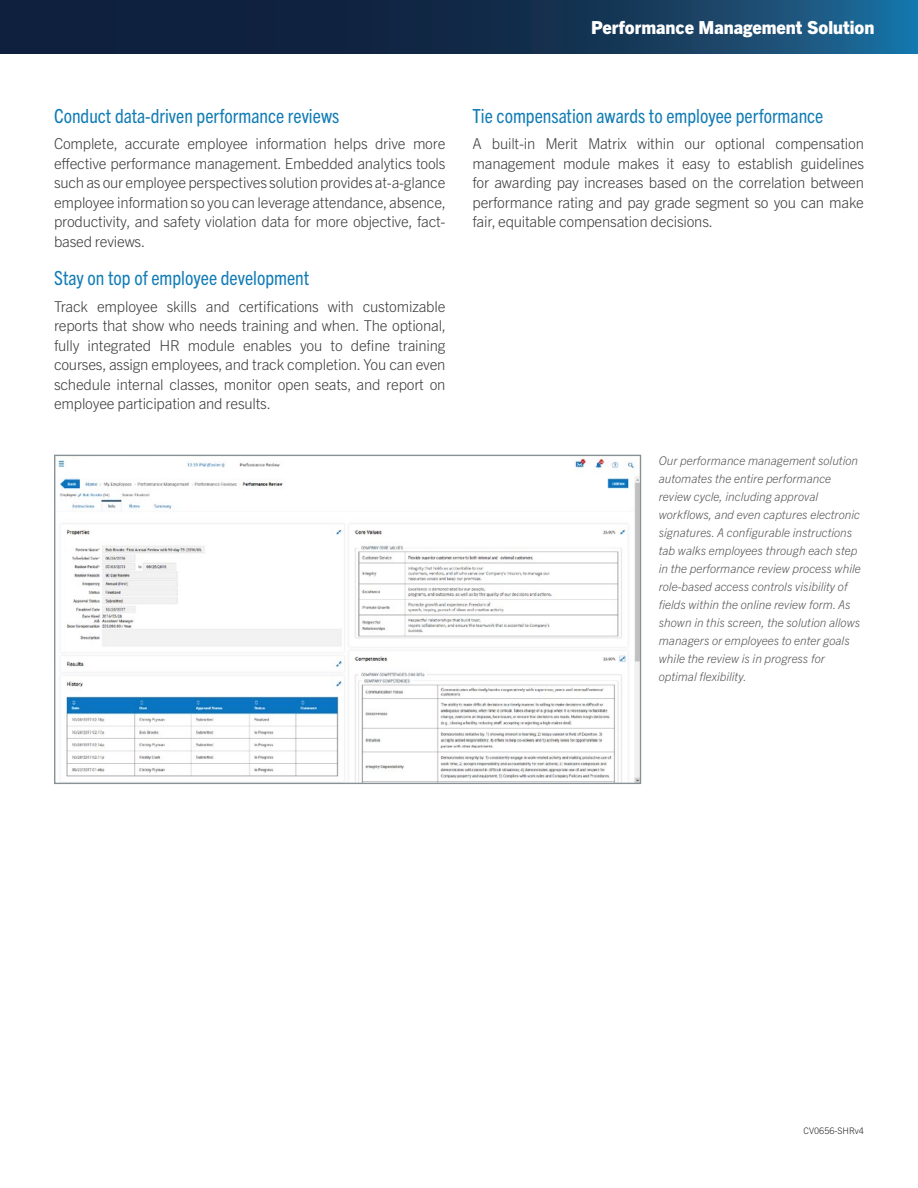
<style>
.page{position:relative;width:918px;height:1188px;background:#fff}
.page>*{position:absolute;margin:0;border:0;box-sizing:border-box;transform-origin:0 0}
.Subhead{font:condensed 19.5px "Trade Gothic Next LT Pro";color:#117cb5}
.t1{font:800 18px "Trade Gothic Next LT Pro";color:#fff}
.Body{font:300 15px/19.5px "Trade Gothic Next LT Pro";letter-spacing:-.015em;color:#3e3e3f;text-align:justify}
.Callout_Image_captio{font:italic 300 12px/18px "Trade Gothic Next LT Pro";color:#57585a}
.Copyright{font:300 9px "Trade Gothic Next LT Pro";color:#231f20}
</style>
<div class="page">
<svg style="left:0;top:0;width:918px;height:54px;background:#133354"></svg>
<img style="left:56px;top:457px;width:583px;height:325px">
<div style="left:68px;top:459px;width:116px;height:15px;background:#fff"></div>
<p class="t1" style="left:591px;top:15px;width:285px">Performance Management Solution</p>
<p class="Subhead" style="left:54px;top:103px;width:287px">Conduct data-driven performance reviews</p>
<p class="Body" style="left:54px;top:133px;width:394px">Complete, accurate employee information helps drive more effective performance management. Embedded analytics tools such as our employee perspectives solution provides at-a-glance employee information so you can leverage attendance, absence, productivity, and safety violation data for more objective, fact&shy;based reviews.</p>
<p class="Subhead" style="left:54px;top:265px;width:257px">Stay on top of employee development</p>
<p class="Body" style="left:54px;top:295px;width:394px">Track employee skills and certifications with customizable reports that show who needs training and when. The optional, fully integrated HR module enables you to define training courses, assign employees, and track completion. You can even schedule internal classes, monitor open seats, and report on employee participation and results.</p>
<p class="Subhead" style="left:472px;top:103px;width:352px">Tie compensation awards to employee performance</p>
<p class="Body" style="left:472px;top:133px;width:393px">A built-in Merit Matrix within our optional compensation management module makes it easy to establish guidelines for awarding pay increases based on the correlation between performance rating and pay grade segment so you can make fair, equitable compensation decisions.</p>
<p class="Callout_Image_captio" style="left:659px;top:451px;width:204px">Our performance management solution automates the entire performance review cycle, including approval workflows, and even captures electronic signatures. A configurable instructions tab walks employees through each step in the performance review process while role-based access controls visibility of fields within the online review form. As shown in this screen, the solution allows managers or employees to enter goals while the review is in progress for optimal flexibility.</p>
<p class="Copyright" style="left:804px;top:1124px;width:62px">CV0656-SHRv4</p>
</div>
